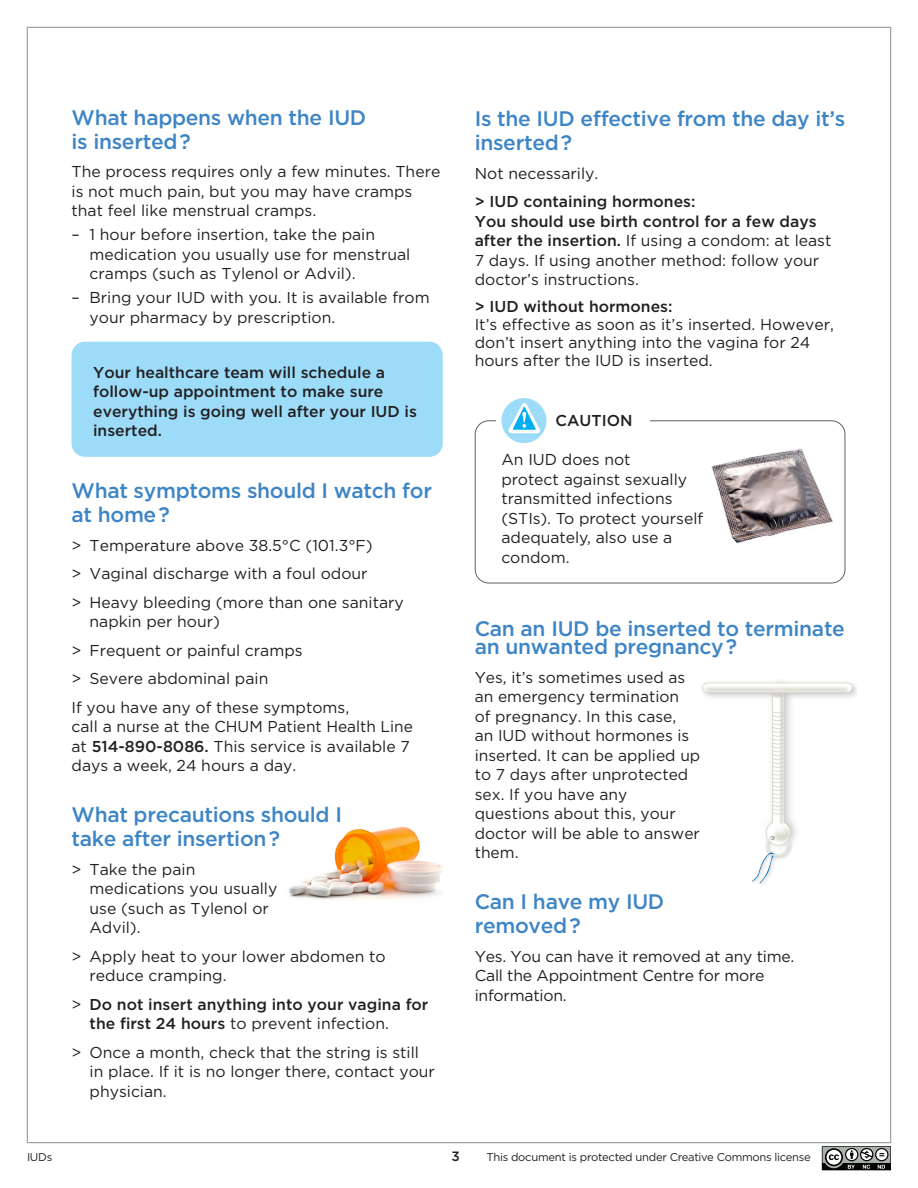
<style>
.page{position:relative;width:918px;height:1188px;background:#fff}
.page>*{position:absolute;margin:0;border:0;box-sizing:border-box;transform-origin:0 0}
.t1{font:500 21px/24px "Gotham";letter-spacing:-.015em;color:#3e85c5}
.t2{font:15.75px/19.5px "Gotham";color:#231f20}
.t3{font:500 15.75px/19.5px "Gotham";color:#231f20}
.t4{font:500 13.5px "Gotham";color:#231f20}
.t5{font:11.25px "Gotham";letter-spacing:-.025em;color:#231f20}
.s1{font-weight:500}
.s2{font-weight:400}
</style>
<div class="page">
<svg style="left:822px;top:1146px;width:69px;height:24px;background:#737673"></svg>
<img style="left:288px;top:826px;width:155px;height:74px">
<div style="left:475px;top:420px;width:370px;height:164px;border:1px solid #616164;border-radius:14px"></div>
<div style="left:496px;top:415px;width:72px;height:11px;background:#fff"></div>
<div style="left:555px;top:412px;width:95px;height:18px;background:#fff"></div>
<div style="left:501px;top:398px;width:45px;height:45px;background:#9cdcf8;border-radius:22px"></div>
<svg style="left:508px;top:403px;width:32px;height:30px"></svg>
<img style="left:711px;top:448px;width:122px;height:95px">
<div style="left:72px;top:342px;width:371px;height:115px;background:#9cdcf8;border-radius:14px"></div>
<img style="left:702px;top:681px;width:155px;height:204px">
<h1 class="t1" style="left:72px;top:105px;width:296px">What happens when the IUD is inserted ?</h1>
<p class="t2" style="left:72px;top:162px;width:370px">The process requires only a few minutes. There is not much pain, but you may have cramps that feel like menstrual cramps.</p>
<p class="t2" style="left:90px;top:225px;width:322px;text-indent:-18px">– 1 hour before insertion, take the pain medication you usually use for menstrual cramps (such as Tylenol or Advil).</p>
<p class="t2" style="left:90px;top:288px;width:342px;text-indent:-18px">– Bring your IUD with you. It is available from your pharmacy by prescription.</p>
<p class="t3" style="left:93px;top:362px;width:325px">Your healthcare team will schedule a follow-up appointment to make sure everything is going well after your IUD is inserted.</p>
<h1 class="t1" style="left:72px;top:479px;width:362px">What symptoms should I watch for at home ?</h1>
<p class="t2" style="left:72px;top:531px;width:334px;line-height:28.5px">&gt; Temperature above 38.5°C (101.3°F)<br>&gt; Vaginal discharge with a foul odour<br>&gt; Heavy bleeding (more than one sanitary</p>
<p class="t2" style="left:72px;top:607px;width:279px;line-height:28.5px;text-indent:18px">napkin per hour)<br>&gt; Frequent or painful cramps<br>&gt; Severe abdominal pain<br>If you have any of these symptoms,</p>
<p class="t2" style="left:72px;top:717px;width:343px">call a nurse at the CHUM Patient Health Line at <span class="s1">514-890-8086.</span> This service is available 7 days a week, 24 hours a day.</p>
<h1 class="t1" style="left:72px;top:803px;width:272px">What precautions should I take after insertion ?</h1>
<p class="t2" style="left:90px;top:859px;width:189px;text-indent:-18px">&gt; Take the pain medications you usually use (such as Tylenol or<br>Advil).</p>
<p class="t2" style="left:90px;top:946px;width:298px;text-indent:-18px">&gt; Apply heat to your lower abdomen to reduce cramping.</p>
<p class="t3" style="left:90px;top:994px;width:340px;text-indent:-18px"><span class="s2">&gt;</span> Do not insert anything into your vagina for the first 24 hours <span class="s2">to prevent infection.</span></p>
<p class="t2" style="left:90px;top:1042px;width:347px;text-indent:-18px">&gt; Once a month, check that the string is still in place. If it is no longer there, contact your physician.</p>
<h1 class="t1" style="left:475px;top:106px;width:372px">Is the IUD effective from the day it’s inserted ?</h1>
<p class="t2" style="left:475px;top:163px;width:125px">Not necessarily.</p>
<p class="t2" style="left:475px;top:191px;width:358px"><span class="s1">&gt; IUD containing hormones:<br>You should use birth control for a few days after the insertion.</span> If using a condom: at least 7 days. If using another method: follow your doctor’s instructions.</p>
<p class="t3" style="left:475px;top:297px;width:199px">&gt; IUD without hormones:</p>
<p class="t2" style="left:475px;top:315px;width:361px;line-height:18px">It’s effective as soon as it’s inserted. However, don’t insert anything into the vagina for 24 hours after the IUD is inserted.</p>
<p class="t3" style="left:555px;top:410px;width:79px">CAUTION</p>
<p class="t2" style="left:501px;top:450px;width:203px">An IUD does not<br>protect against sexually transmitted infections (STIs). To protect yourself adequately, also use a condom.</p>
<h1 class="t1" style="left:475px;top:619px;width:372px;line-height:18px">Can an IUD be inserted to terminate an unwanted pregnancy ?</h1>
<p class="t2" style="left:475px;top:667px;width:227px">Yes, it’s sometimes used as an emergency termination<br>of pregnancy. In this case,<br>an IUD without hormones is inserted. It can be applied up to 7 days after unprotected sex. If you have any questions about this, your doctor will be able to answer them.</p>
<h1 class="t1" style="left:475px;top:889px;width:191px">Can I have my IUD removed ?</h1>
<p class="t2" style="left:475px;top:946px;width:321px">Yes. You can have it removed at any time.<br>Call the Appointment Centre for more information.</p>
<p class="t5" style="left:27px;top:1150px;width:27px">IUDs</p>
<p class="t4" style="left:451px;top:1147px;width:10px">3</p>
<p class="t5" style="left:487px;top:1150px;width:326px">This document is protected under Creative Commons license</p>
</div>
